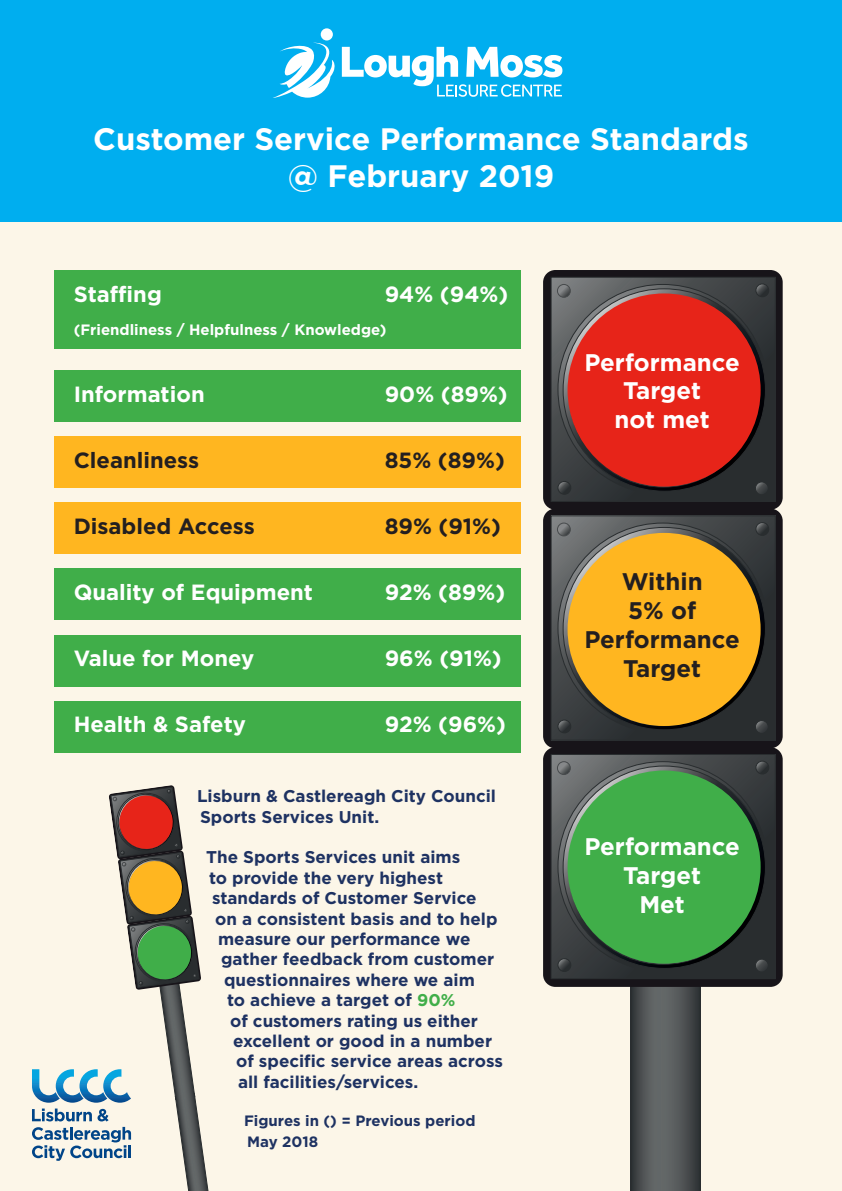
<style>
.page{position:relative;width:842px;height:1191px;background:#fff}
.page>*{position:absolute;margin:0;border:0;box-sizing:border-box;transform-origin:0 0}
.t1{font:700 31px "Gotham";color:#fff}
.t2{font:700 24px/28.8px "Gotham";color:#fff;text-align:center}
.t3{font:700 24px/28.8px "Gotham";color:#231f20;text-align:center}
.t4{font:700 22px "Gotham";color:#fff}
.t5{font:700 22px "Gotham";color:#231f20}
.t6{font:700 17px/20.4px "Gotham";color:#1e3262}
.t7{font:700 15px "Gotham";color:#fff}
.t8{font:700 15px/20.4px "Gotham";color:#1e3262}
.s1{color:#40ae49}
</style>
<div class="page">
<div style="left:0;top:209px;width:842px;height:982px;background:#fcf6e8"></div>
<div style="left:0;top:0;width:842px;height:221px;background:#00aeef"></div>
<svg style="left:631px;top:987px;width:69px;height:204px;background:#4f5354"></svg>
<div style="left:543px;top:270px;width:240px;height:239px;background:#171419;border-radius:12px"></div>
<div style="left:543px;top:508px;width:240px;height:240px;background:#171419;border-radius:12px"></div>
<div style="left:543px;top:747px;width:240px;height:240px;background:#171419;border-radius:12px"></div>
<svg style="left:553px;top:279px;width:220px;height:221px;background:#404446"></svg>
<div style="left:551px;top:277px;width:224px;height:225px;border:1px solid #292d2f"></div>
<svg style="left:558px;top:481px;width:13px;height:13px"></svg>
<div style="left:558px;top:481px;width:13px;height:13px;border:1px solid #292d2f;border-radius:50%"></div>
<svg style="left:756px;top:284px;width:13px;height:13px"></svg>
<div style="left:756px;top:284px;width:13px;height:13px;border:1px solid #292d2f;border-radius:50%"></div>
<svg style="left:557px;top:284px;width:13px;height:13px"></svg>
<div style="left:557px;top:284px;width:13px;height:13px;border:1px solid #484b4d;border-radius:50%"></div>
<svg style="left:755px;top:482px;width:13px;height:13px"></svg>
<div style="left:755px;top:482px;width:13px;height:13px;border:1px solid #292d2f;border-radius:50%"></div>
<svg style="left:558px;top:284px;width:210px;height:210px;background:#45484a"></svg>
<svg style="left:563px;top:289px;width:202px;height:202px"></svg>
<svg style="left:553px;top:517px;width:220px;height:221px;background:#414546"></svg>
<div style="left:551px;top:515px;width:224px;height:225px;border:1px solid #292d2f"></div>
<svg style="left:558px;top:720px;width:13px;height:13px"></svg>
<div style="left:558px;top:720px;width:13px;height:13px;border:1px solid #292d2f;border-radius:50%"></div>
<svg style="left:756px;top:522px;width:13px;height:13px"></svg>
<div style="left:756px;top:522px;width:13px;height:13px;border:1px solid #292d2f;border-radius:50%"></div>
<svg style="left:557px;top:523px;width:13px;height:13px"></svg>
<div style="left:557px;top:523px;width:13px;height:13px;border:1px solid #484b4d;border-radius:50%"></div>
<svg style="left:755px;top:720px;width:13px;height:13px"></svg>
<div style="left:755px;top:720px;width:13px;height:13px;border:1px solid #292d2f;border-radius:50%"></div>
<svg style="left:558px;top:523px;width:210px;height:210px;background:#464a4c"></svg>
<svg style="left:563px;top:527px;width:202px;height:203px"></svg>
<svg style="left:553px;top:756px;width:220px;height:221px;background:#404446"></svg>
<div style="left:551px;top:754px;width:224px;height:225px;border:1px solid #292d2f"></div>
<svg style="left:558px;top:958px;width:13px;height:13px"></svg>
<div style="left:558px;top:958px;width:13px;height:13px;border:1px solid #292d2f;border-radius:50%"></div>
<svg style="left:756px;top:761px;width:13px;height:13px"></svg>
<div style="left:756px;top:761px;width:13px;height:13px;border:1px solid #292d2f;border-radius:50%"></div>
<svg style="left:557px;top:761px;width:13px;height:13px"></svg>
<div style="left:557px;top:761px;width:13px;height:13px;border:1px solid #484b4d;border-radius:50%"></div>
<svg style="left:755px;top:959px;width:13px;height:13px"></svg>
<div style="left:755px;top:959px;width:13px;height:13px;border:1px solid #292d2f;border-radius:50%"></div>
<svg style="left:558px;top:761px;width:210px;height:210px;background:#45484a"></svg>
<svg style="left:563px;top:766px;width:202px;height:202px"></svg>
<div style="left:567px;top:770px;width:194px;height:193px;background:#40ae49;border-radius:50%"></div>
<div style="left:567px;top:533px;width:194px;height:193px;background:#ffb620;border-radius:50%"></div>
<div style="left:567px;top:293px;width:194px;height:193px;background:#e72419;border-radius:50%"></div>
<svg style="left:32px;top:785px;width:177px;height:406px"></svg>
<div style="left:321px;top:28px;width:12px;height:13px;background:#fff;border-radius:50%"></div>
<svg style="left:273px;top:42px;width:289px;height:56px"></svg>
<div style="left:54px;top:270px;width:466px;height:79px;background:#40ae49"></div>
<div style="left:54px;top:370px;width:466px;height:51px;background:#40ae49"></div>
<div style="left:54px;top:436px;width:466px;height:51px;background:#ffb620"></div>
<div style="left:54px;top:502px;width:466px;height:51px;background:#ffb620"></div>
<div style="left:54px;top:569px;width:466px;height:51px;background:#40ae49"></div>
<div style="left:54px;top:635px;width:466px;height:51px;background:#40ae49"></div>
<div style="left:54px;top:701px;width:466px;height:51px;background:#40ae49"></div>
<p class="t1" style="left:93px;top:121px;width:657px">Customer Service Performance Standards</p>
<p class="t1" style="left:288px;top:158px;width:268px">@ February 2019</p>
<p class="t4" style="left:74px;top:282px;width:90px">Staffing</p>
<p class="t4" style="left:385px;top:282px;width:125px">94% (94%)</p>
<p class="t7" style="left:74px;top:321px;width:314px">(Friendliness / Helpfulness / Knowledge)</p>
<p class="t4" style="left:74px;top:381px;width:132px">Information</p>
<p class="t4" style="left:385px;top:381px;width:124px">90% (89%)</p>
<p class="t5" style="left:74px;top:447px;width:127px">Cleanliness</p>
<p class="t5" style="left:385px;top:447px;width:122px">85% (89%)</p>
<p class="t5" style="left:74px;top:513px;width:182px">Disabled Access</p>
<p class="t5" style="left:385px;top:513px;width:118px">89% (91%)</p>
<p class="t4" style="left:74px;top:579px;width:241px">Quality of Equipment</p>
<p class="t4" style="left:385px;top:579px;width:122px">92% (89%)</p>
<p class="t4" style="left:74px;top:645px;width:182px">Value for Money</p>
<p class="t4" style="left:385px;top:645px;width:118px">96% (91%)</p>
<p class="t4" style="left:74px;top:711px;width:174px">Health &amp; Safety</p>
<p class="t4" style="left:385px;top:711px;width:123px">92% (96%)</p>
<p class="t6" style="left:197px;top:785px;width:300px">Lisburn &amp; Castlereagh City Council<br>Sports Services Unit.</p>
<p class="t6" style="left:206px;top:846px;width:256px">The Sports Services unit aims</p>
<p class="t6" style="left:209px;top:867px;width:235px">to provide the very highest</p>
<p class="t6" style="left:212px;top:887px;width:266px">standards of Customer Service</p>
<p class="t6" style="left:215px;top:908px;width:284px">on a consistent basis and to help</p>
<p class="t6" style="left:218px;top:928px;width:254px">measure our performance we</p>
<p class="t6" style="left:221px;top:948px;width:275px">gather feedback from customer</p>
<p class="t6" style="left:224px;top:969px;width:252px">questionnaires where we aim</p>
<p class="t6" style="left:227px;top:989px;width:230px">to achieve a target of <span class="s1">90%</span></p>
<p class="t6" style="left:230px;top:1010px;width:249px">of customers rating us either</p>
<p class="t6" style="left:233px;top:1030px;width:260px">excellent or good in a number</p>
<p class="t6" style="left:236px;top:1050px;width:268px">of specific service areas across</p>
<p class="t6" style="left:238px;top:1071px;width:182px">all facilities/services.</p>
<p class="t8" style="left:244px;top:1110px;width:233px">Figures in () = Previous period<br>May 2018</p>
<p class="t2" style="left:584px;top:347px;width:157px">Performance<br>Target</p>
<p class="t2" style="left:614px;top:405px;width:97px">not met</p>
<p class="t3" style="left:622px;top:566px;width:82px">Within</p>
<p class="t3" style="left:584px;top:595px;width:157px">5% of<br>Performance<br>Target</p>
<p class="t2" style="left:584px;top:831px;width:157px">Performance<br>Target</p>
<p class="t2" style="left:639px;top:889px;width:47px">Met</p>
</div>
